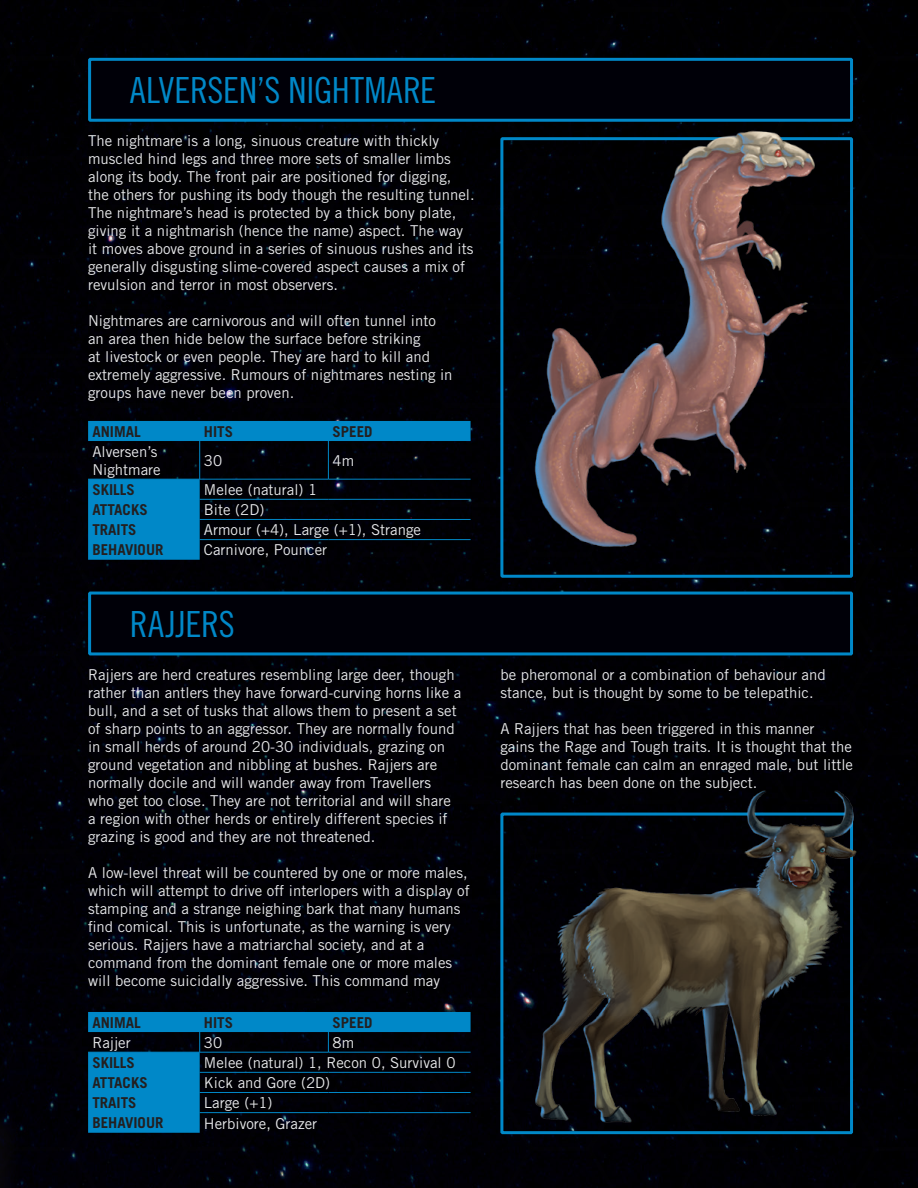
<style>
.page{position:relative;width:918px;height:1188px;background:#000004}
.page>*{position:absolute;margin:0;border:0;box-sizing:border-box;transform-origin:0 0}
.Heading_3{font:36px "Trade Gothic Cond Eighteen";letter-spacing:-.005em;color:#0088c8}
.t1{font:15px/18px "Trade Gothic";color:#e6e7e9}
.t2{font:700 15px "Trade Gothic";color:#231f20}
</style>
<div class="page">
<div style="left:0;top:0;width:19px;height:139px;background:#000002"></div>
<div style="left:0;top:1103px;width:28px;height:85px;background:#020108"></div>
<div style="left:88px;top:58px;width:765px;height:64px;background:#000008;border:3px solid #0088c8"></div>
<div style="left:88px;top:592px;width:765px;height:63px;background:#000008;border:3px solid #0088c8"></div>
<img style="left:497px;top:120px;width:374px;height:442px">
<svg style="left:88px;top:421px;width:383px;height:139px;background:#002c44"></svg>
<hr style="left:199px;top:441px;width:1px;height:38px;background:#0088c8">
<hr style="left:328px;top:441px;width:1px;height:38px;background:#0088c8">
<hr style="left:88px;top:479px;width:112px;height:1px;background:#0088c8">
<hr style="left:200px;top:479px;width:128px;height:1px;background:#0088c8">
<hr style="left:328px;top:479px;width:143px;height:1px;background:#0088c8">
<hr style="left:200px;top:499px;width:128px;height:1px;background:#0088c8">
<hr style="left:328px;top:499px;width:143px;height:1px;background:#0088c8">
<hr style="left:200px;top:519px;width:128px;height:1px;background:#0088c8">
<hr style="left:328px;top:519px;width:143px;height:1px;background:#0088c8">
<hr style="left:200px;top:539px;width:128px;height:1px;background:#0088c8">
<hr style="left:328px;top:539px;width:143px;height:1px;background:#0088c8">
<svg style="left:88px;top:1012px;width:383px;height:121px;background:#00324d"></svg>
<svg style="left:199px;top:1032px;width:1px;height:20px"></svg>
<svg style="left:328px;top:1032px;width:1px;height:20px"></svg>
<hr style="left:88px;top:1052px;width:112px;height:1px;background:#0088c8">
<hr style="left:200px;top:1052px;width:128px;height:1px;background:#0088c8">
<hr style="left:328px;top:1052px;width:143px;height:1px;background:#0088c8">
<hr style="left:200px;top:1072px;width:128px;height:1px;background:#0088c8">
<hr style="left:328px;top:1072px;width:143px;height:1px;background:#0088c8">
<hr style="left:200px;top:1092px;width:128px;height:1px;background:#0088c8">
<hr style="left:328px;top:1092px;width:143px;height:1px;background:#0088c8">
<hr style="left:200px;top:1112px;width:128px;height:1px;background:#0088c8">
<hr style="left:328px;top:1112px;width:143px;height:1px;background:#0088c8">
<img style="left:515px;top:770px;width:374px;height:364px">
<p class="Heading_3" style="left:130px;top:69px;width:308px">ALVERSEN’S NIGHTMARE</p>
<p class="t1" style="left:88px;top:132px;width:388px">The nightmare is a long, sinuous creature with thickly muscled hind legs and three more sets of smaller limbs along its body. The front pair are positioned for digging, the others for pushing its body though the resulting tunnel.<br>The nightmare’s head is protected by a thick bony plate, giving it a nightmarish (hence the name) aspect. The way it moves above ground in a series of sinuous rushes and its generally disgusting slime-covered aspect causes a mix of revulsion and terror in most observers.</p>
<p class="t1" style="left:88px;top:312px;width:366px">Nightmares are carnivorous and will often tunnel into an area then hide below the surface before striking<br>at livestock or even people. They are hard to kill and extremely aggressive. Rumours of nightmares nesting in groups have never been proven.</p>
<p class="t2" style="left:92px;top:422px;width:50px">ANIMAL</p>
<p class="t2" style="left:204px;top:422px;width:31px">HITS</p>
<p class="t2" style="left:333px;top:422px;width:42px">SPEED</p>
<p class="t1" style="left:92px;top:442px;width:70px">Alversen’s<br>Nightmare</p>
<p class="t1" style="left:204px;top:451px;width:20px">30</p>
<p class="t1" style="left:333px;top:451px;width:23px">4m</p>
<p class="t2" style="left:92px;top:480px;width:44px">SKILLS</p>
<p class="t1" style="left:204px;top:481px;width:115px">Melee (natural) 1</p>
<p class="t2" style="left:92px;top:501px;width:57px">ATTACKS</p>
<p class="t1" style="left:204px;top:501px;width:62px">Bite (2D)</p>
<p class="t2" style="left:92px;top:521px;width:46px">TRAITS</p>
<p class="t1" style="left:204px;top:521px;width:219px">Armour (+4), Large (+1), Strange</p>
<p class="t2" style="left:92px;top:541px;width:73px">BEHAVIOUR</p>
<p class="t1" style="left:204px;top:541px;width:125px">Carnivore, Pouncer</p>
<p class="Heading_3" style="left:130px;top:603px;width:106px">RAJJERS</p>
<p class="t1" style="left:88px;top:666px;width:375px">Rajjers are herd creatures resembling large deer, though rather than antlers they have forward-curving horns like a bull, and a set of tusks that allows them to present a set of sharp points to an aggressor. They are normally found in small herds of around 20-30 individuals, grazing on ground vegetation and nibbling at bushes. Rajjers are normally docile and will wander away from Travellers<br>who get too close. They are not territorial and will share a region with other herds or entirely different species if grazing is good and they are not threatened.</p>
<p class="t1" style="left:88px;top:864px;width:383px">A low-level threat will be countered by one or more males, which will attempt to drive off interlopers with a display of stamping and a strange neighing bark that many humans find comical. This is unfortunate, as the warning is very serious. Rajjers have a matriarchal society, and at a command from the dominant female one or more males will become suicidally aggressive. This command may</p>
<p class="t2" style="left:92px;top:1013px;width:50px">ANIMAL</p>
<p class="t2" style="left:204px;top:1013px;width:31px">HITS</p>
<p class="t2" style="left:333px;top:1013px;width:42px">SPEED</p>
<p class="t1" style="left:92px;top:1033px;width:40px">Rajjer</p>
<p class="t1" style="left:204px;top:1033px;width:20px">30</p>
<p class="t1" style="left:333px;top:1033px;width:23px">8m</p>
<p class="t2" style="left:92px;top:1053px;width:44px">SKILLS</p>
<p class="t1" style="left:204px;top:1054px;width:253px">Melee (natural) 1, Recon 0, Survival 0</p>
<p class="t2" style="left:92px;top:1074px;width:57px">ATTACKS</p>
<p class="t1" style="left:204px;top:1074px;width:128px">Kick and Gore (2D)</p>
<p class="t2" style="left:92px;top:1094px;width:46px">TRAITS</p>
<p class="t1" style="left:204px;top:1094px;width:70px">Large (+1)</p>
<p class="t2" style="left:92px;top:1114px;width:73px">BEHAVIOUR</p>
<p class="t1" style="left:204px;top:1114px;width:115px">Herbivore, Grazer</p>
<p class="t1" style="left:500px;top:666px;width:327px">be pheromonal or a combination of behaviour and stance, but is thought by some to be telepathic.</p>
<p class="t1" style="left:500px;top:720px;width:354px">A Rajjers that has been triggered in this manner<br>gains the Rage and Tough traits. It is thought that the dominant female can calm an enraged male, but little research has been done on the subject.</p>
</div>
